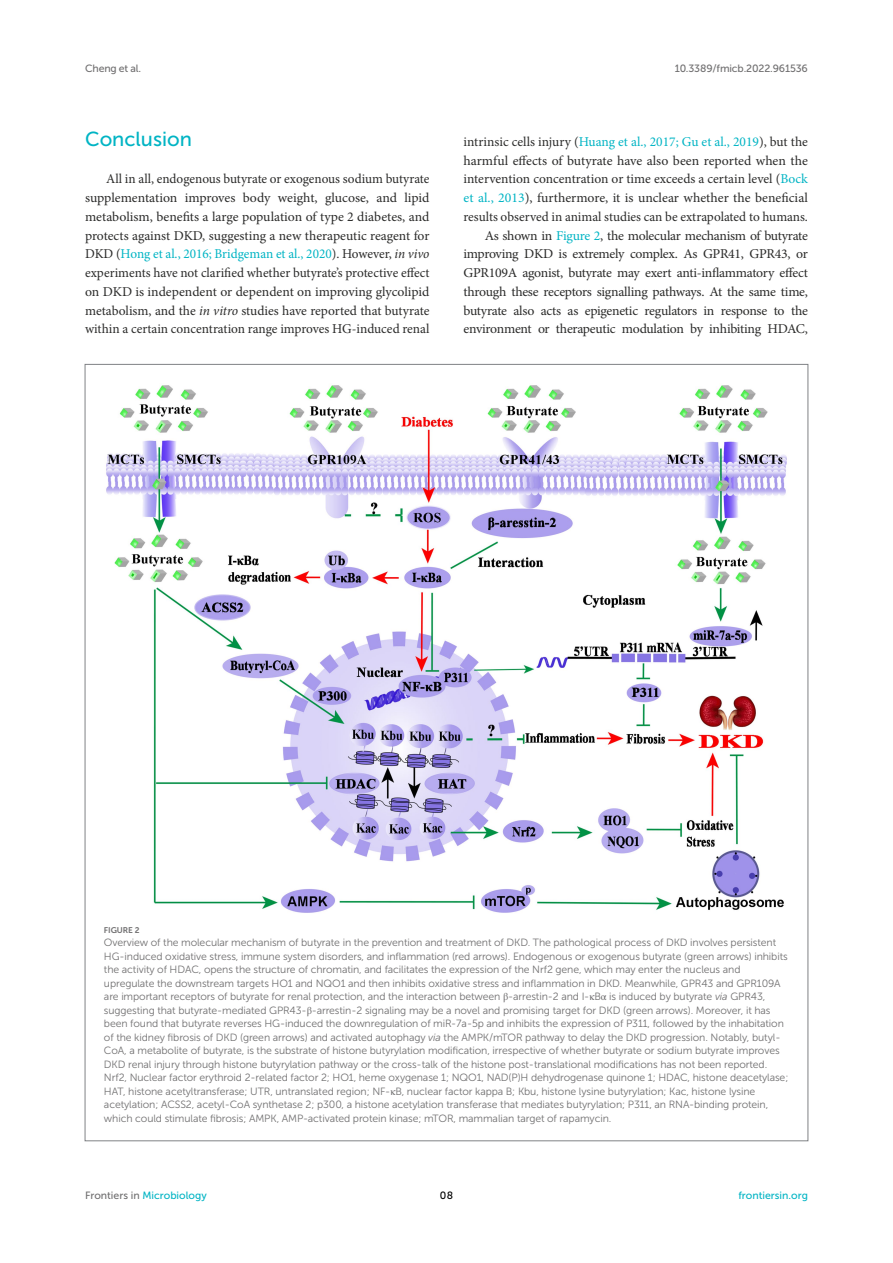
<style>
.page{position:relative;width:893px;height:1263px;background:#fff}
.page>*{position:absolute;margin:0;border:0;box-sizing:border-box;transform-origin:0 0}
.HEAD_1{font:20.25px "Museo Sans 500";color:#00b4c4}
.TEXT_FLUSH{font:13.5px/18.8px "Minion Pro";color:#2b2b2a;text-align:justify}
.TEXT{font:13.5px/18.8px "Minion Pro";letter-spacing:-.02em;color:#2b2b2a;text-align:justify}
.FIG_LEG{font:10.5px/13.5px "Museo Sans 300";letter-spacing:-.01em;color:#706f70}
.t1{font:10.5px "Museo Sans 500";color:#00b4c4}
.t2{font:10.5px "Museo Sans 500";letter-spacing:-.015em;color:#706f70}
.t3{font:10.5px "Museo Sans 500";color:#000}
.FIG_HD{font:8.25px "Museo Sans 700";letter-spacing:-.01em;color:#706f70}
.s1{color:#00b4c4}
.s2{font-style:italic}
.s3{font-family:"STIX"}
.s4{color:#706f70}
</style>
<div class="page">
<img style="left:106px;top:385px;width:681px;height:528px">
<p class="t2" style="left:85px;top:63px;width:58px">Cheng et al.</p>
<p class="t2" style="left:675px;top:63px;width:135px">10.3389/fmicb.2022.961536</p>
<p class="HEAD_1" style="left:85px;top:128px;width:108px">Conclusion</p>
<p class="TEXT_FLUSH" style="left:85px;top:170px;width:346px;text-indent:21px">All in all, endogenous butyrate or exogenous sodium butyrate supplementation improves body weight, glucose, and lipid metabolism, benefits a large population of type 2 diabetes, and protects against DKD, suggesting a new therapeutic reagent for DKD (<span class="s1">Hong et al., 2016; Bridgeman et al., 2020</span>). However, <span class="s2">in vivo </span>experiments have not clarified whether butyrate’s protective effect on DKD is independent or dependent on improving glycolipid metabolism, and the <span class="s2">in vitro</span> studies have reported that butyrate within a certain concentration range improves HG-induced renal</p>
<p class="TEXT_FLUSH" style="left:463px;top:132px;width:346px">intrinsic cells injury (<span class="s1">Huang et al., 2017; Gu et al., 2019</span>), but the harmful effects of butyrate have also been reported when the intervention concentration or time exceeds a certain level (<span class="s1">Bock et al., 2013</span>), furthermore, it is unclear whether the beneficial results observed in animal studies can be extrapolated to humans.</p>
<p class="TEXT" style="left:463px;top:226px;width:346px;text-indent:21px">As shown in <span class="s1">Figure 2</span>, the molecular mechanism of butyrate improving DKD is extremely complex. As GPR41, GPR43, or GPR109A agonist, butyrate may exert anti-inflammatory effect through these receptors signalling pathways. At the same time, butyrate also acts as epigenetic regulators in response to the environment or therapeutic modulation by inhibiting HDAC,</p>
<p class="FIG_HD" style="left:104px;top:925px;width:37px">FIGURE 2</p>
<p class="FIG_LEG" style="left:104px;top:936px;width:686px">Overview of the molecular mechanism of butyrate in the prevention and treatment of DKD. The pathological process of DKD involves persistent HG-induced oxidative stress, immune system disorders, and inflammation (red arrows). Endogenous or exogenous butyrate (green arrows) inhibits the activity of HDAC, opens the structure of chromatin, and facilitates the expression of the Nrf2 gene, which may enter the nucleus and upregulate the downstream targets HO1 and NQO1 and then inhibits oxidative stress and inflammation in DKD. Meanwhile, GPR43 and GPR109A are important receptors of butyrate for renal protection, and the interaction between <span class="s3">β</span>-arrestin-2 and I-<span class="s3">κ</span>B<span class="s3">α</span> is induced by butyrate <span class="s2">via</span> GPR43, suggesting that butyrate-mediated GPR43-<span class="s3">β</span>-arrestin-2 signaling may be a novel and promising target for DKD (green arrows). Moreover, it has been found that butyrate reverses HG-induced the downregulation of miR-7a-5p and inhibits the expression of P311, followed by the inhabitation of the kidney fibrosis of DKD (green arrows) and activated autophagy <span class="s2">via</span> the AMPK/mTOR pathway to delay the DKD progression. Notably, butyl-CoA, a metabolite of butyrate, is the substrate of histone butyrylation modification, irrespective of whether butyrate or sodium butyrate improves DKD renal injury through histone butyrylation pathway or the cross-talk of the histone post-translational modifications has not been reported.<br>Nrf2, Nuclear factor erythroid 2-related factor 2; HO1, heme oxygenase 1; NQO1, NAD(P)H dehydrogenase quinone 1; HDAC, histone deacetylase; HAT, histone acetyltransferase; UTR, untranslated region; NF-<span class="s3">κ</span>B, nuclear factor kappa B; Kbu, histone lysine butyrylation; Kac, histone lysine acetylation; ACSS2, acetyl-CoA synthetase 2; p300, a histone acetylation transferase that mediates butyrylation; P311, an RNA-binding protein, which could stimulate fibrosis; AMPK, AMP-activated protein kinase; mTOR, mammalian target of rapamycin.</p>
<p class="t1" style="left:85px;top:1190px;width:123px"><span class="s4">Frontiers in</span> Microbiology</p>
<p class="t3" style="left:440px;top:1190px;width:15px">08</p>
<p class="t1" style="left:738px;top:1190px;width:71px">frontiersin.org</p>
</div>
